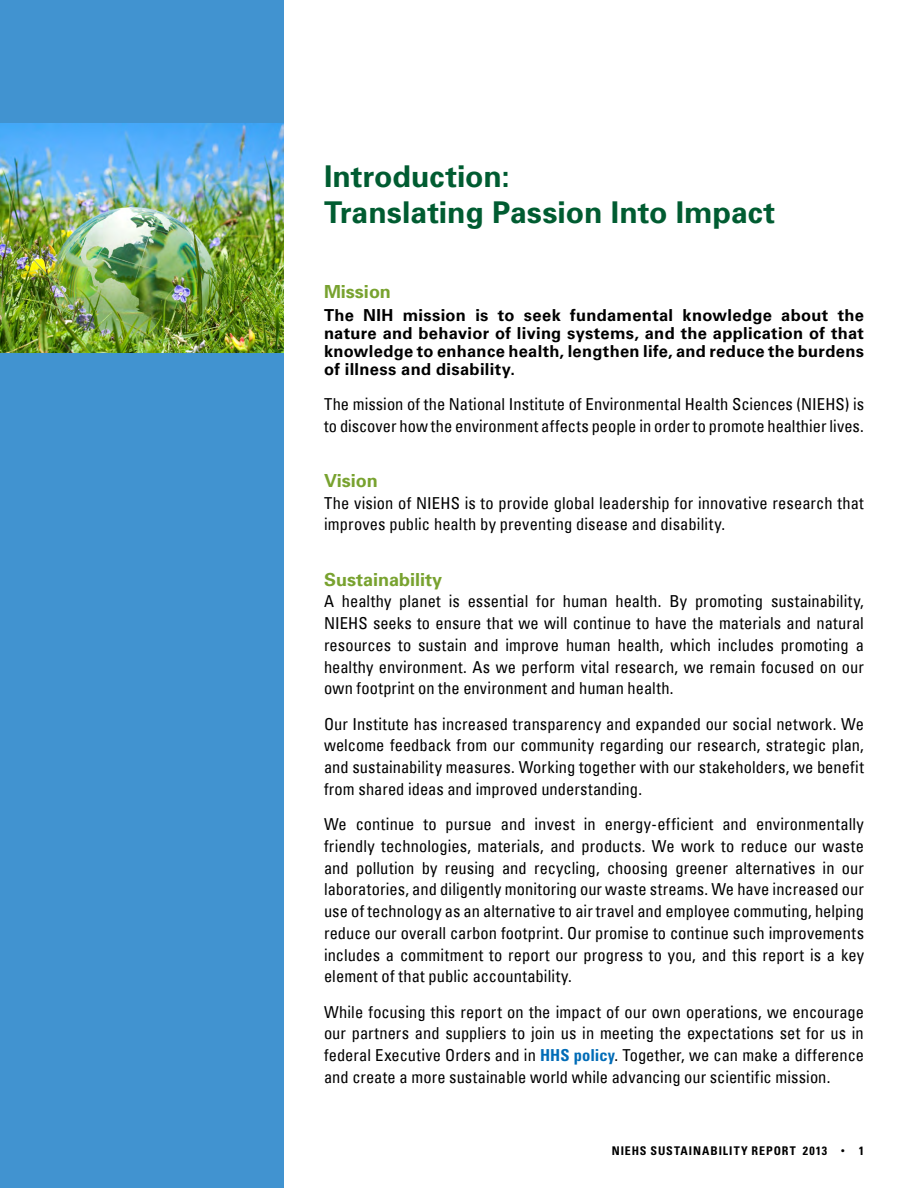
<style>
.page{position:relative;width:918px;height:1188px;background:#fff}
.page>*{position:absolute;margin:0;border:0;box-sizing:border-box;transform-origin:0 0}
.t1{font:700 30px/36px "Univers";letter-spacing:.005em;color:#005c31}
.a_head{font:700 18px "Univers";color:#78a22f}
.a_head_below{font:700 18px "Univers";color:#78a22f}
.body_text{font:condensed 16.5px/21.8px "Univers";letter-spacing:.005em;color:#000;text-align:justify}
.body_text_first{font:condensed 16.5px/21.8px "Univers";letter-spacing:.01em;color:#000}
.table_col_head{font:700 16.5px/18px "Univers LT Std";letter-spacing:.02em;color:#000;text-align:justify}
.t2{font:700 condensed 12px "Univers LT Std";letter-spacing:.075em;color:#000}
.s1{font-family:"Univers LT Std";font-weight:700;color:#006cb7}
.s2{font-family:"Tw Cen";font-weight:400}
</style>
<div class="page">
<div style="left:0;top:0;width:284px;height:1188px;background:#4193d0"></div>
<img style="left:0;top:123px;width:284px;height:230px">
<h1 class="t1" style="left:324px;top:157px;width:453px">Introduction:<br>Translating Passion Into Impact</h1>
<h2 class="a_head_below" style="left:324px;top:280px;width:68px">Mission</h2>
<p class="table_col_head" style="left:324px;top:306px;width:542px">The NIH mission is to seek fundamental knowledge about the nature and behavior of living systems, and the application of that knowledge to enhance health, lengthen life, and reduce the burdens of illness and disability.</p>
<p class="body_text" style="left:324px;top:393px;width:542px">The mission of the National Institute of Environmental Health Sciences (NIEHS) is to discover how the environment affects people in order to promote healthier lives.</p>
<h2 class="a_head" style="left:324px;top:469px;width:55px">Vision</h2>
<p class="body_text_first" style="left:324px;top:491px;width:541px">The vision of NIEHS is to provide global leadership for innovative research that improves public health by preventing disease and disability.</p>
<h2 class="a_head" style="left:324px;top:568px;width:120px">Sustainability</h2>
<p class="body_text_first" style="left:324px;top:590px;width:542px;text-align:justify">A healthy planet is essential for human health. By promoting sustainability, NIEHS seeks to ensure that we will continue to have the materials and natural resources to sustain and improve human health, which includes promoting a healthy environment. As we perform vital research, we remain focused on our own footprint on the environment and human health.</p>
<p class="body_text" style="left:324px;top:713px;width:542px">Our Institute has increased transparency and expanded our social network. We welcome feedback from our community regarding our research, strategic plan, and sustainability measures. Working together with our stakeholders, we benefit from shared ideas and improved understanding.</p>
<p class="body_text" style="left:324px;top:813px;width:542px">We continue to pursue and invest in energy-efficient and environmentally friendly technologies, materials, and products. We work to reduce our waste and pollution by reusing and recycling, choosing greener alternatives in our laboratories, and diligently monitoring our waste streams. We have increased our use of technology as an alternative to air travel and employee commuting, helping reduce our overall carbon footprint. Our promise to continue such improvements includes a commitment to report our progress to you, and this report is a key element of that public accountability.</p>
<p class="body_text" style="left:324px;top:1001px;width:542px">While focusing this report on the impact of our own operations, we encourage our partners and suppliers to join us in meeting the expectations set for us in federal Executive Orders and in <span class="s1">HHS policy</span>. Together, we can make a difference and create a more sustainable world while advancing our scientific mission.</p>
<p class="t2" style="left:612px;top:1143px;width:254px">NIEHS SUSTAINABILITY REPORT 2013 <span class="s2">•</span> 1</p>
</div>
